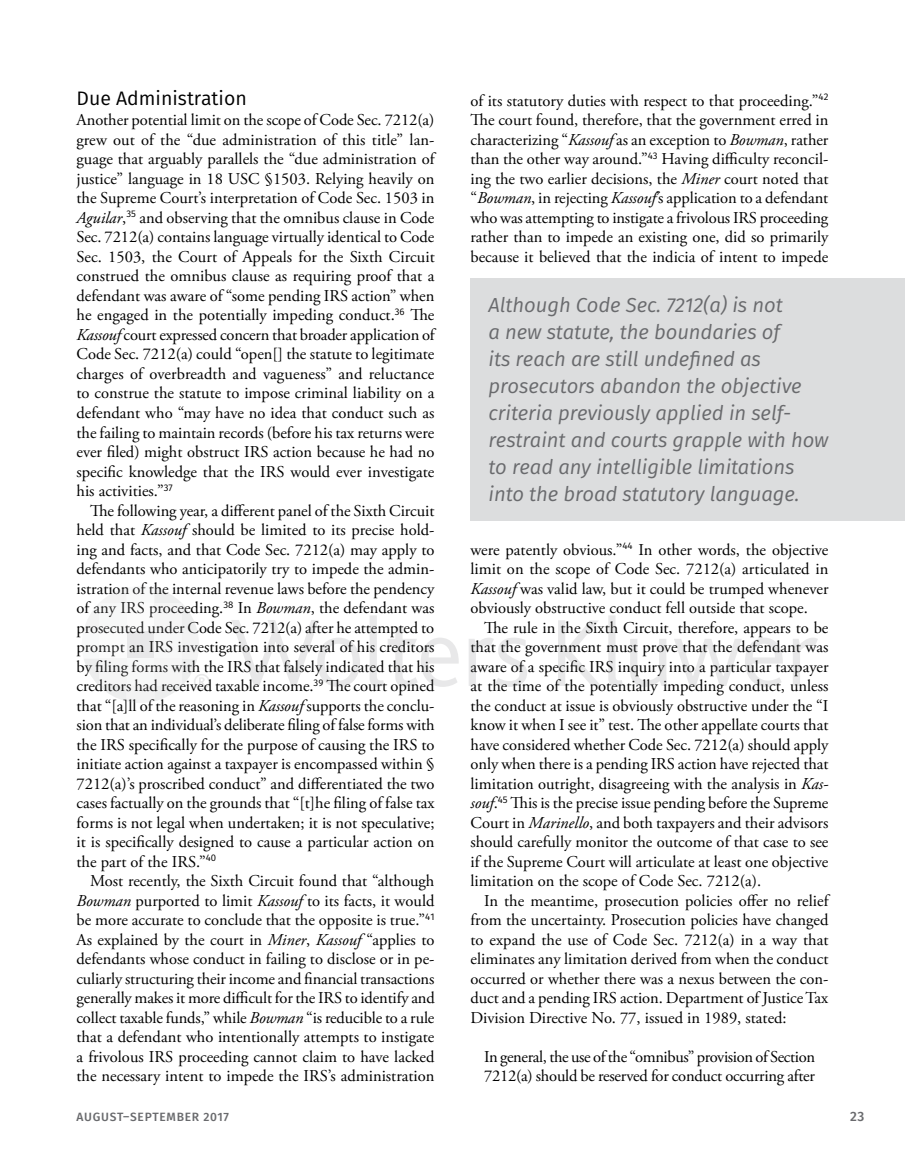
<style>
.page{position:relative;width:905px;height:1175px;background:#fff}
.page>*{position:absolute;margin:0;border:0;box-sizing:border-box;transform-origin:0 0}
.Pull_Quote_A{font:italic 20.25px/27px "Fira Sans";letter-spacing:-.005em;color:#696a6d}
.H3_A{font:19.5px "Fira Sans";color:#000}
.Body_A{font:16.5px/19.5px "Adobe Garamond Pro";color:#000;text-align:justify}
.Body_A_f{font:16.5px/19.5px "Adobe Garamond Pro";color:#000;text-align:justify}
.Body_Quote_A{font:16.5px/19.5px "Adobe Garamond Pro";letter-spacing:-.02em;color:#000}
.t1{font:500 13.5px "Fira Sans";color:#696a6d}
.t2{font:500 12px "Fira Sans";letter-spacing:.06em;color:#696a6d}
.s1{font-style:italic}
</style>
<div class="page">
<div style="left:470px;top:278px;width:434px;height:242px;background:#dcddde"></div>
<svg style="left:231px;top:620px;width:129px;height:67px"></svg>
<svg style="left:370px;top:615px;width:88px;height:72px"></svg>
<svg style="left:793px;top:638px;width:25px;height:48px"></svg>
<svg style="left:469px;top:638px;width:58px;height:49px"></svg>
<svg style="left:558px;top:620px;width:43px;height:66px"></svg>
<svg style="left:608px;top:615px;width:14px;height:72px"></svg>
<svg style="left:630px;top:639px;width:37px;height:48px"></svg>
<svg style="left:674px;top:638px;width:108px;height:49px"></svg>
<svg style="left:84px;top:588px;width:126px;height:115px"></svg>
<p class="H3_A" style="left:76px;top:84px;width:172px">Due Administration</p>
<p class="Body_A_f" style="left:76px;top:111px;width:360px">Another potential limit on the scope of Code Sec. 7212(a) grew out of the “due administration of this title” lan&shy;guage that arguably parallels the “due administration of justice” language in 18 USC §1503. Relying heavily on the Supreme Court’s interpretation of Code Sec. 1503 in <span class="s1">Aguilar</span>,<sup>35</sup> and observing that the omnibus clause in Code Sec. 7212(a) contains language virtually identical to Code Sec. 1503, the Court of Appeals for the Sixth Circuit construed the omnibus clause as requiring proof that a defendant was aware of “some pending IRS action” when he engaged in the potentially impeding conduct.<sup>36</sup> The <span class="s1">Kassouf</span> court expressed concern that broader application of Code Sec. 7212(a) could “open[] the statute to legitimate charges of overbreadth and vagueness” and reluctance to construe the statute to impose criminal liability on a defendant who “may have no idea that conduct such as the failing to maintain records (before his tax returns were ever filed) might obstruct IRS action because he had no specific knowledge that the IRS would ever investigate his activities.”<sup>37</sup></p>
<p class="Body_A" style="left:76px;top:501px;width:359px;text-indent:14px">The following year, a different panel of the Sixth Circuit held that <span class="s1">Kassouf</span> should be limited to its precise hold&shy;ing and facts, and that Code Sec. 7212(a) may apply to defendants who anticipatorily try to impede the admin&shy;istration of the internal revenue laws before the pendency of any IRS proceeding.<sup>38</sup> In <span class="s1">Bowman</span>, the defendant was prosecuted under Code Sec. 7212(a) after he attempted to prompt an IRS investigation into several of his creditors by filing forms with the IRS that falsely indicated that his creditors had received taxable income.<sup>39</sup> The court opined that “[a]ll of the reasoning in <span class="s1">Kassouf</span> supports the conclu&shy;sion that an individual’s deliberate filing of false forms with the IRS specifically for the purpose of causing the IRS to initiate action against a taxpayer is encompassed within § 7212(a)’s proscribed conduct” and differentiated the two cases factually on the grounds that “[t]he filing of false tax forms is not legal when undertaken; it is not speculative; it is specifically designed to cause a particular action on the part of the IRS.”<sup>40</sup></p>
<p class="Body_A" style="left:76px;top:871px;width:360px;text-indent:14px">Most recently, the Sixth Circuit found that “although <span class="s1">Bowman</span> purported to limit <span class="s1">Kassouf</span> to its facts, it would be more accurate to conclude that the opposite is true.”<sup>41<br></sup>As explained by the court in <span class="s1">Miner</span>, <span class="s1">Kassouf</span> “applies to defendants whose conduct in failing to disclose or in pe&shy;culiarly structuring their income and financial transactions generally makes it more difficult for the IRS to identify and collect taxable funds,” while <span class="s1">Bowman</span> “is reducible to a rule that a defendant who intentionally attempts to instigate a frivolous IRS proceeding cannot claim to have lacked the necessary intent to impede the IRS’s administration</p>
<p class="Body_A" style="left:470px;top:91px;width:359px">of its statutory duties with respect to that proceeding.”<sup>42<br></sup>The court found, therefore, that the government erred in characterizing “<span class="s1">Kassouf</span> as an exception to <span class="s1">Bowman</span>, rather than the other way around.”<sup>43</sup> Having difficulty reconcil&shy;ing the two earlier decisions, the <span class="s1">Miner</span> court noted that “<span class="s1">Bowman</span>, in rejecting <span class="s1">Kassouf</span>’s application to a defendant who was attempting to instigate a frivolous IRS proceeding rather than to impede an existing one, did so primarily because it believed that the indicia of intent to impede</p>
<p class="Pull_Quote_A" style="left:488px;top:291px;width:341px">Although Code Sec. 7212(a) is not<br>a new statute, the boundaries of<br>its reach are still undefined as prosecutors abandon the objective criteria previously applied in self&shy;restraint and courts grapple with how to read any intelligible limitations into the broad statutory language.</p>
<p class="Body_A" style="left:470px;top:540px;width:359px">were patently obvious.”<sup>44</sup> In other words, the objective limit on the scope of Code Sec. 7212(a) articulated in <span class="s1">Kassouf</span> was valid law, but it could be trumped whenever obviously obstructive conduct fell outside that scope.</p>
<p class="Body_A" style="left:470px;top:618px;width:359px;text-indent:14px">The rule in the Sixth Circuit, therefore, appears to be that the government must prove that the defendant was aware of a specific IRS inquiry into a particular taxpayer at the time of the potentially impeding conduct, unless the conduct at issue is obviously obstructive under the “I know it when I see it” test. The other appellate courts that have considered whether Code Sec. 7212(a) should apply only when there is a pending IRS action have rejected that limitation outright, disagreeing with the analysis in <span class="s1">Kas&shy;souf</span>.<sup>45</sup> This is the precise issue pending before the Supreme Court in <span class="s1">Marinello</span>, and both taxpayers and their advisors should carefully monitor the outcome of that case to see if the Supreme Court will articulate at least one objective limitation on the scope of Code Sec. 7212(a).</p>
<p class="Body_A" style="left:470px;top:891px;width:359px;text-indent:14px">In the meantime, prosecution policies offer no relief from the uncertainty. Prosecution policies have changed to expand the use of Code Sec. 7212(a) in a way that eliminates any limitation derived from when the conduct occurred or whether there was a nexus between the con&shy;duct and a pending IRS action. Department of Justice Tax Division Directive No. 77, issued in 1989, stated:</p>
<p class="Body_Quote_A" style="left:484px;top:1047px;width:332px">In general, the use of the “omnibus” provision of Section<br>7212(a) should be reserved for conduct occurring after</p>
<p class="t2" style="left:77px;top:1107px;width:154px">AUGUST–SEPTEMBER 2017</p>
<p class="t1" style="left:850px;top:1105px;width:16px">23</p>
</div>
